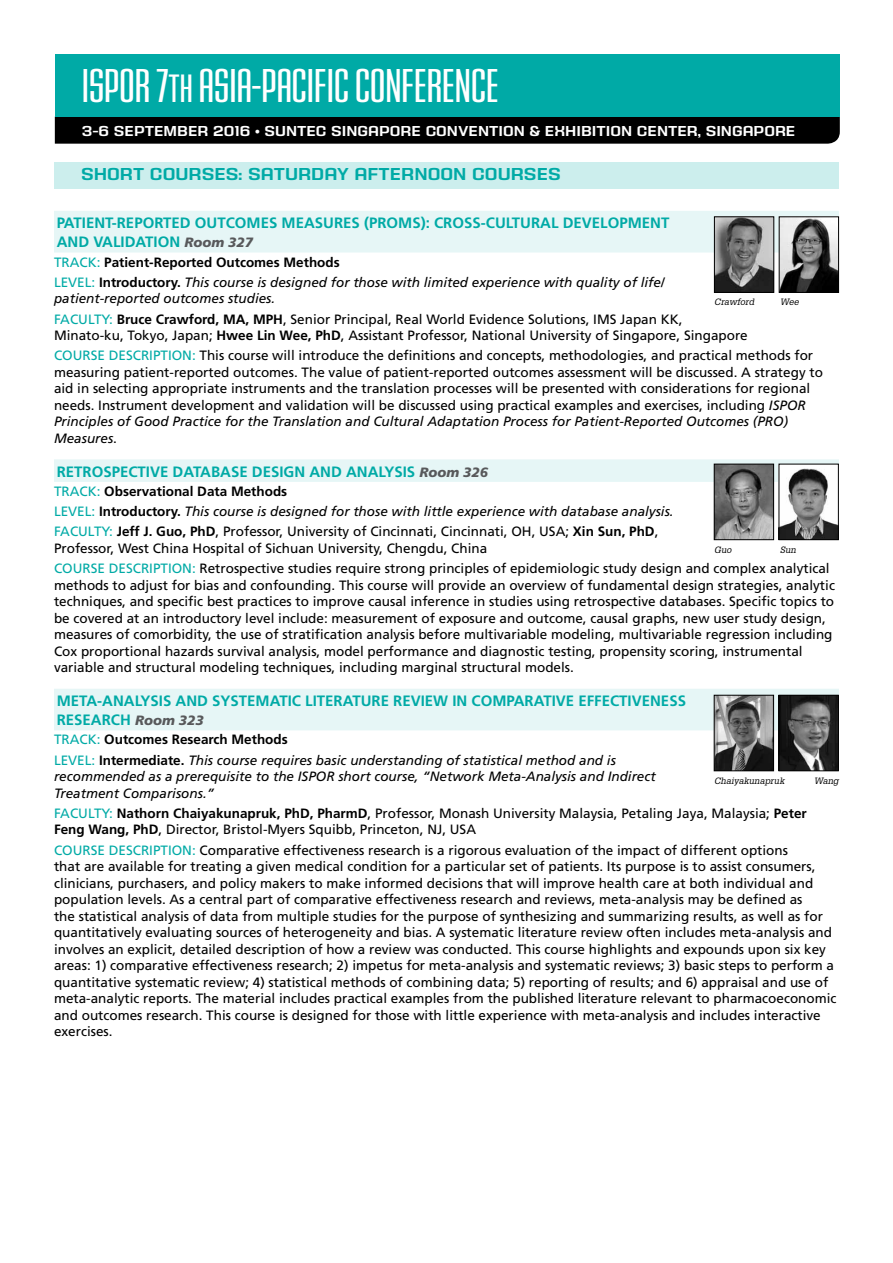
<style>
.page{position:relative;width:893px;height:1263px;background:#fff}
.page>*{position:absolute;margin:0;border:0;box-sizing:border-box;transform-origin:0 0}
.t1{font:49.5px "House Gothic HG23 Cond LIGHT2";color:#fff}
.t2{font:700 18px "House Gothic HG23 Text";color:#00aaa6}
.t3{font:700 15px "Frutiger";color:#00aaa6}
.t4{font:700 15px "House Gothic HG23 Text";color:#fff}
.t5{font:13.5px/16.5px "Frutiger";color:#000}
.t6{font:italic 13.5px/19.8px "Frutiger";color:#000}
.t7{font:italic 900 13.5px "Frutiger";color:#58595b}
.t8{font:italic 9px "Glypha";color:#000}
.s1{font-size:41.25px}
.s2{font-weight:900;color:#58595b}
.s3{font-style:normal;color:#00aaa6}
.s4{font-weight:700;font-style:normal}
.s5{font-style:italic}
.s6{color:#00aaa6}
.s7{font-weight:700}
.s8{font-style:normal}
.s9{font-weight:700;font-style:normal;font-size:15px;color:#00aaa6}
</style>
<div class="page">
<div style="left:54px;top:162px;width:785px;height:26px;background:#cceeed"></div>
<div style="left:54px;top:211px;width:785px;height:22px;background:#e6f6f6"></div>
<div style="left:54px;top:230px;width:785px;height:22px;background:#e6f6f6"></div>
<div style="left:54px;top:459px;width:785px;height:23px;background:#e6f6f6"></div>
<div style="left:54px;top:689px;width:785px;height:22px;background:#e6f6f6"></div>
<div style="left:54px;top:708px;width:785px;height:22px;background:#e6f6f6"></div>
<img style="left:781px;top:218px;width:56px;height:73px">
<div style="left:779px;top:216px;width:60px;height:77px;border:1px solid #000"></div>
<img style="left:716px;top:218px;width:56px;height:73px">
<div style="left:714px;top:216px;width:60px;height:77px;border:1px solid #000"></div>
<img style="left:781px;top:466px;width:56px;height:72px">
<div style="left:779px;top:464px;width:60px;height:76px;border:1px solid #000"></div>
<img style="left:716px;top:466px;width:56px;height:72px">
<div style="left:714px;top:464px;width:60px;height:76px;border:1px solid #000"></div>
<img style="left:780px;top:697px;width:57px;height:72px">
<div style="left:778px;top:695px;width:61px;height:76px;border:1px solid #000"></div>
<img style="left:716px;top:697px;width:56px;height:72px">
<div style="left:714px;top:695px;width:60px;height:76px;border:1px solid #000"></div>
<div style="left:55px;top:117px;width:785px;height:27px;background:#000"></div>
<div style="left:55px;top:54px;width:785px;height:63px;background:#00aaa6"></div>
<h1 class="t1" style="left:82px;top:60px;width:418px">ISPOR 7<span class="s1">TH</span> ASIA-PACIFIC CONFERENCE</h1>
<p class="t4" style="left:82px;top:122px;width:504px">3-6 SEPTEMBER 2016 • SUNTEC SINGAPORE CONVENTION &amp; EXHIBITION</p>
<p class="t4" style="left:637px;top:122px;width:160px">CENTER, SINGAPORE</p>
<h2 class="t2" style="left:81px;top:164px;width:40px">SHORT</h2>
<h2 class="t2" style="left:150px;top:164px;width:14px">COUR</h2>
<h2 class="t2" style="left:202px;top:164px;width:359px">SES: SATURDAY AFTERNOON COURSES</h2>
<p class="t3" style="left:57px;top:214px;width:17px">PATIENT</p>
<p class="t3" style="left:112px;top:214px;width:25px">-REPORTED</p>
<p class="t3" style="left:195px;top:214px;width:23px">OUTCOMES</p>
<p class="t3" style="left:282px;top:214px;width:25px">MEASURES</p>
<p class="t3" style="left:364px;top:214px;width:90px">(PROMS): CROSS</p>
<p class="t3" style="left:481px;top:214px;width:25px">-CULTURAL</p>
<p class="t3" style="left:563px;top:214px;width:40px">DEVELOPMENT</p>
<p class="t3" style="left:57px;top:233px;width:12px">AND</p>
<p class="t3" style="left:93px;top:233px;width:10px">VALIDATION</p>
<p class="t6" style="left:54px;top:233px;width:612px;text-indent:130px"><span class="s2">Room 327<br></span><span class="s3">TRACK:</span> <span class="s4">PATIENT-REPORTED OUTCOMES METHODS<br></span><span class="s3">LEVEL:</span> <span class="s4">INTRODUCTORY.</span> This course is designed for those with limited experience with quality of life/</p>
<p class="t5" style="left:54px;top:288px;width:630px;line-height:20.2px"><span class="s5">patient-reported outcomes studies.<br></span><span class="s6">FACULTY:</span> <span class="s7">BRUCE CRAWFORD, MA, MPH</span>, Senior Principal, Real World Evidence Solutions, IMS Japan KK,</p>
<p class="t5" style="left:54px;top:325px;width:761px;line-height:20.2px">Minato-ku, Tokyo, Japan; <span class="s7">HWEE LIN WEE, PHD</span>, Assistant Professor, National University of Singapore, Singapore<br><span class="s6">COURSE DESCRIPTION:</span> This course will introduce the definitions and concepts, methodologies, and practical methods for</p>
<p class="t5" style="left:54px;top:364px;width:770px">measuring patient-reported outcomes. The value of patient-reported outcomes assessment will be discussed. A strategy to aid in selecting appropriate instruments and the translation processes will be presented with considerations for regional needs. Instrument development and validation will be discussed using practical examples and exercises, including <span class="s5">ISPOR Principles of Good Practice for the Translation and Cultural Adaptation Process for Patient-Reported Outcomes (PRO)<br>Measures</span>.</p>
<p class="t3" style="left:57px;top:463px;width:19px">RETROSPECTI</p>
<p class="t3" style="left:150px;top:463px;width:44px">VE DATABASE</p>
<p class="t3" style="left:252px;top:463px;width:20px">DESIGN</p>
<p class="t3" style="left:309px;top:463px;width:12px">AND</p>
<p class="t3" style="left:346px;top:463px;width:20px">ANALYSIS</p>
<p class="t7" style="left:419px;top:464px;width:70px">Room 326</p>
<p class="t6" style="left:54px;top:481px;width:621px;line-height:20.2px"><span class="s3">TRACK:</span> <span class="s4">OBSERVATIONAL DATA METHODS<br></span><span class="s3">LEVEL:</span> <span class="s4">INTRODUCTORY.</span> This course is designed for those with little experience with database analysis.<br><span class="s3">FACULTY:</span> <span class="s4">JEFF J. GUO, PHD</span><span class="s8">, Professor, University of Cincinnati, Cincinnati, OH, USA;</span> <span class="s4">XIN SUN, PHD</span><span class="s8">,</span></p>
<p class="t5" style="left:54px;top:538px;width:777px;line-height:20.2px">Professor, West China Hospital of Sichuan University, Chengdu, China<br><span class="s6">COURSE DESCRIPTION:</span> Retrospective studies require strong principles of epidemiologic study design and complex analytical</p>
<p class="t5" style="left:54px;top:577px;width:782px">methods to adjust for bias and confounding. This course will provide an overview of fundamental design strategies, analytic techniques, and specific best practices to improve causal inference in studies using retrospective databases. Specific topics to be covered at an introductory level include: measurement of exposure and outcome, causal graphs, new user study design, measures of comorbidity, the use of stratification analysis before multivariable modeling, multivariable regression including Cox proportional hazards survival analysis, model performance and diagnostic testing, propensity scoring, instrumental variable and structural modeling techniques, including marginal structural models.</p>
<p class="t3" style="left:57px;top:692px;width:66px">META-ANALYSIS</p>
<p class="t3" style="left:176px;top:692px;width:12px">AND</p>
<p class="t3" style="left:212px;top:692px;width:19px">SYSTEMATIC</p>
<p class="t3" style="left:305px;top:692px;width:17px">LITERATURE</p>
<p class="t3" style="left:393px;top:692px;width:38px">REVIEW</p>
<p class="t3" style="left:452px;top:692px;width:39px">IN COMPARATI</p>
<p class="t3" style="left:556px;top:692px;width:54px">VE EFFECTI</p>
<p class="t3" style="left:632px;top:692px;width:20px">VENESS</p>
<p class="t3" style="left:57px;top:711px;width:19px">RESEARC</p>
<p class="t8" style="left:714px;top:297px;width:42px">Crawford</p>
<p class="t8" style="left:780px;top:297px;width:20px">Wee</p>
<p class="t8" style="left:714px;top:544px;width:19px">Guo</p>
<p class="t8" style="left:780px;top:544px;width:18px">Sun</p>
<p class="t6" style="left:54px;top:710px;width:563px;text-indent:66px"><span class="s9">H</span> <span class="s2">Room 323<br></span><span class="s3">TRACK:</span> <span class="s4">OUTCOMES RESEARCH METHODS<br></span><span class="s3">LEVEL:</span> <span class="s4">INTERMEDIATE.</span> This course requires basic understanding of statistical method and is</p>
<p class="t6" style="left:54px;top:768px;width:603px;line-height:16.5px">recommended as a prerequisite to the ISPOR short course, “Network Meta-Analysis and Indirect<br>Treatment Comparisons.”</p>
<p class="t5" style="left:54px;top:805px;width:754px"><span class="s6">FACULTY:</span> <span class="s7">NATHORN CHAIYAKUNAPRUK, PHD, PHARMD</span>, Professor, Monash University Malaysia, Petaling Jaya, Malaysia; <span class="s7">PETER<br>FENG WANG, PHD</span>, Director, Bristol-Myers Squibb, Princeton, NJ, USA</p>
<p class="t5" style="left:54px;top:842px;width:784px"><span class="s6">COURSE DESCRIPTION:</span> Comparative effectiveness research is a rigorous evaluation of the impact of different options<br>that are available for treating a given medical condition for a particular set of patients. Its purpose is to assist consumers, clinicians, purchasers, and policy makers to make informed decisions that will improve health care at both individual and population levels. As a central part of comparative effectiveness research and reviews, meta-analysis may be defined as<br>the statistical analysis of data from multiple studies for the purpose of synthesizing and summarizing results, as well as for quantitatively evaluating sources of heterogeneity and bias. A systematic literature review often includes meta-analysis and involves an explicit, detailed description of how a review was conducted. This course highlights and expounds upon six key areas: 1) comparative effectiveness research; 2) impetus for meta-analysis and systematic reviews; 3) basic steps to perform a quantitative systematic review; 4) statistical methods of combining data; 5) reporting of results; and 6) appraisal and use of meta-analytic reports. The material includes practical examples from the published literature relevant to pharmacoeconomic and outcomes research. This course is designed for those with little experience with meta-analysis and includes interactive exercises.</p>
<p class="t8" style="left:714px;top:775px;width:72px">Chaiyakunapruk</p>
<p class="t8" style="left:814px;top:775px;width:26px">Wang</p>
</div>
